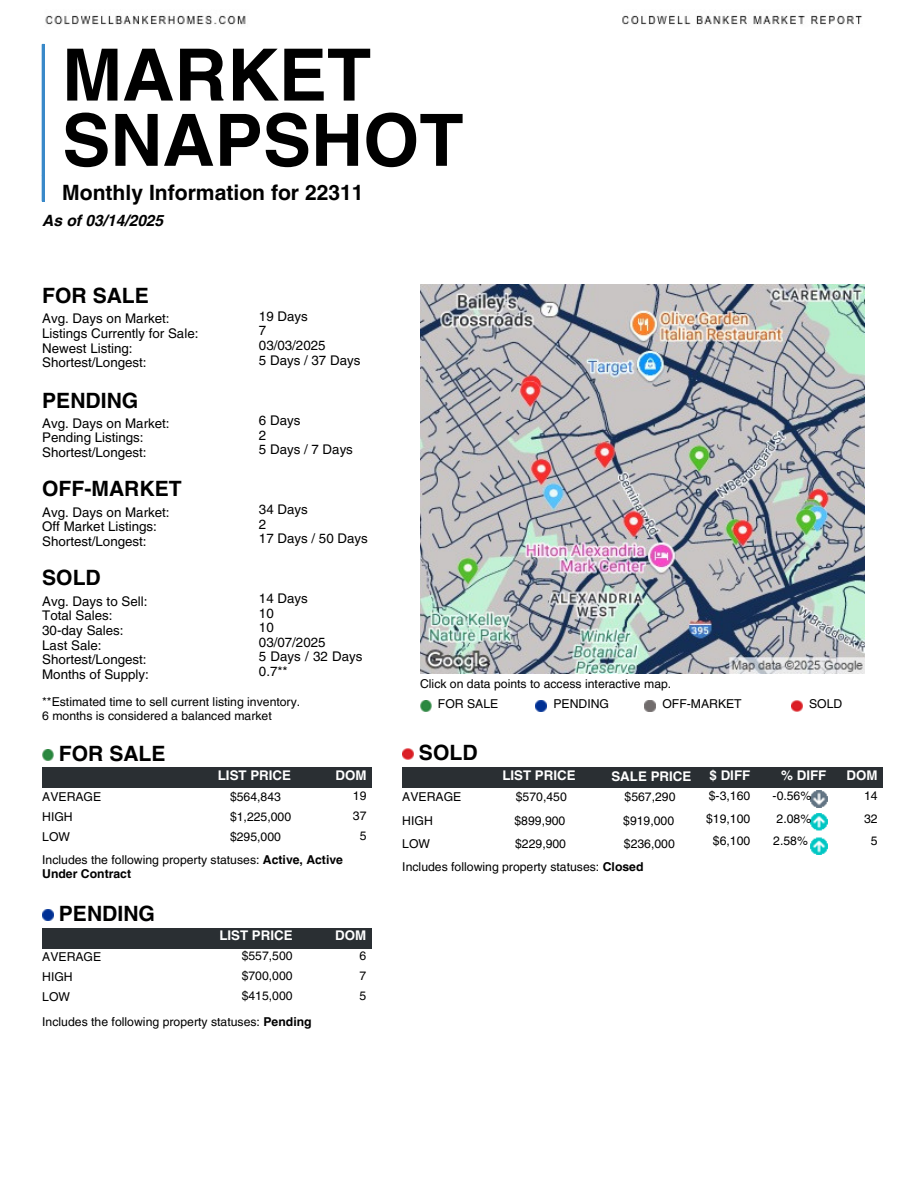
<style>
.page{position:relative;width:918px;height:1188px;background:#fff}
.page>*{position:absolute;margin:0;border:0;box-sizing:border-box;transform-origin:0 0}
.t1{font:700 72.3px/65.2px "Helvetica LT Pro";color:#000}
.t2{font:700 21.15px "Helvetica LT Pro";color:#000}
.t3{font:italic 700 15.6px "Helvetica LT Pro";color:#000}
.t4{font:13.35px/14.7px "Helvetica LT Pro";color:#000}
.t5{font:700 13.35px "Helvetica LT Pro";color:#fff}
.t6{font:12.3px "Helvetica LT Pro";color:#000}
.t7{font:12.15px/20.2px "Helvetica LT Pro";color:#000}
.t8{font:700 12.15px "Helvetica LT Pro";color:#000}
.s1{font-weight:700}
</style>
<div class="page">
<img style="left:45px;top:15px;width:817px;height:10px">
<svg style="left:42px;top:44px;width:3px;height:158px"></svg>
<img style="left:420px;top:285px;width:444px;height:389px">
<svg style="left:420px;top:700px;width:11px;height:11px"></svg>
<svg style="left:536px;top:700px;width:11px;height:11px"></svg>
<svg style="left:645px;top:700px;width:11px;height:11px"></svg>
<svg style="left:791px;top:700px;width:12px;height:11px"></svg>
<svg style="left:42px;top:749px;width:11px;height:11px"></svg>
<div style="left:42px;top:768px;width:150px;height:20px;background:#2a2f33"></div>
<div style="left:192px;top:768px;width:105px;height:20px;background:#2a2f33"></div>
<div style="left:297px;top:768px;width:74px;height:20px;background:#2a2f33"></div>
<svg style="left:42px;top:909px;width:11px;height:11px"></svg>
<div style="left:42px;top:928px;width:150px;height:20px;background:#2a2f33"></div>
<div style="left:192px;top:928px;width:105px;height:20px;background:#2a2f33"></div>
<div style="left:297px;top:928px;width:74px;height:20px;background:#2a2f33"></div>
<svg style="left:402px;top:748px;width:12px;height:12px"></svg>
<div style="left:402px;top:767px;width:78px;height:20px;background:#2a2f33"></div>
<div style="left:480px;top:767px;width:101px;height:20px;background:#2a2f33"></div>
<div style="left:581px;top:767px;width:110px;height:20px;background:#2a2f33"></div>
<div style="left:691px;top:767px;width:64px;height:20px;background:#2a2f33"></div>
<div style="left:755px;top:767px;width:77px;height:20px;background:#2a2f33"></div>
<div style="left:832px;top:767px;width:50px;height:20px;background:#2a2f33"></div>
<img style="left:810px;top:791px;width:17px;height:17px">
<img style="left:810px;top:814px;width:17px;height:40px">
<p class="t1" style="left:62px;top:49px;width:403px">MARKET<br>SNAPSHOT</p>
<p class="t2" style="left:62px;top:184px;width:303px">Monthly Information for 22311</p>
<h2 class="t3" style="left:42px;top:214px;width:123px">As of 03/14/2025</h2>
<p class="t2" style="left:42px;top:288px;width:108px">FOR SALE</p>
<p class="t4" style="left:42px;top:313px;width:158px">Avg. Days on Market:<br>Listings Currently for Sale:<br>Newest Listing:<br>Shortest/Longest:</p>
<p class="t2" style="left:42px;top:392px;width:98px">PENDING</p>
<p class="t4" style="left:42px;top:417px;width:129px">Avg. Days on Market:<br>Pending Listings:<br>Shortest/Longest:</p>
<p class="t2" style="left:42px;top:481px;width:141px">OFF-MARKET</p>
<p class="t4" style="left:42px;top:506px;width:129px">Avg. Days on Market:<br>Off Market Listings:<br>Shortest/Longest:</p>
<h3 class="t2" style="left:42px;top:570px;width:60px">SOLD</h3>
<p class="t4" style="left:42px;top:595px;width:107px">Avg. Days to Sell:</p>
<p class="t4" style="left:42px;top:610px;width:72px">Total Sales:</p>
<p class="t4" style="left:42px;top:624px;width:83px">30-day Sales:</p>
<p class="t4" style="left:42px;top:639px;width:61px">Last Sale:</p>
<p class="t4" style="left:42px;top:653px;width:106px">Shortest/Longest:</p>
<p class="t4" style="left:42px;top:668px;width:108px">Months of Supply:</p>
<p class="t4" style="left:259px;top:310px;width:103px">19 Days<br>7<br>03/03/2025<br>5 Days / 37 Days</p>
<p class="t4" style="left:259px;top:414px;width:96px">6 Days<br>2<br>5 Days / 7 Days</p>
<p class="t4" style="left:259px;top:503px;width:110px">34 Days<br>2<br>17 Days / 50 Days</p>
<p class="t4" style="left:259px;top:592px;width:50px">14 Days</p>
<h1 class="t4" style="left:259px;top:607px;width:16px">10</h1>
<p class="t4" style="left:259px;top:621px;width:16px">10</p>
<h4 class="t4" style="left:259px;top:636px;width:68px">03/07/2025</h4>
<h5 class="t4" style="left:259px;top:651px;width:105px">5 Days / 32 Days<br>0.7**</h5>
<p class="t7" style="left:42px;top:696px;width:259px;line-height:13.5px">**Estimated time to sell current listing inventory.<br>6 months is considered a balanced market</p>
<p class="t2" style="left:59px;top:746px;width:108px">FOR SALE</p>
<p class="t5" style="left:218px;top:771px;width:75px">LIST PRICE</p>
<p class="t5" style="left:335px;top:771px;width:33px">DOM</p>
<p class="t7" style="left:353px;top:786px;width:15px;text-align:center">19<br>37<br>5</p>
<p class="t7" style="left:230px;top:787px;width:63px">$564,843 $1,225,000 $295,000</p>
<h5 class="t7" style="left:42px;top:787px;width:61px">AVERAGE<br>HIGH<br>LOW</h5>
<p class="t7" style="left:42px;top:850px;width:302px">Includes the following property statuses: <span class="s1">Active, Active</span></p>
<h5 class="t8" style="left:42px;top:870px;width:90px">Under Contract</h5>
<p class="t2" style="left:59px;top:906px;width:98px">PENDING</p>
<p class="t5" style="left:219px;top:931px;width:75px">LIST PRICE</p>
<p class="t7" style="left:242px;top:946px;width:52px;text-align:justify">$557,500 $700,000 $415,000</p>
<p class="t7" style="left:42px;top:948px;width:61px">AVERAGE<br>HIGH<br>LOW</p>
<p class="t7" style="left:42px;top:1013px;width:271px">Includes the following property statuses: <span class="s1">Pending</span></p>
<p class="t5" style="left:335px;top:931px;width:33px">DOM</p>
<p class="t7" style="left:360px;top:946px;width:8px;text-align:justify">6<br>7<br>5</p>
<h5 class="t7" style="left:420px;top:675px;width:253px">Click on data points to access interactive map.</h5>
<p class="t7" style="left:438px;top:695px;width:62px">FOR SALE</p>
<h5 class="t7" style="left:553px;top:695px;width:57px">PENDING</h5>
<h1 class="t7" style="left:662px;top:695px;width:81px">OFF-MARKET</h1>
<p class="t2" style="left:419px;top:745px;width:60px">SOLD</p>
<p class="t5" style="left:502px;top:770px;width:75px">LIST PRICE</p>
<p class="t5" style="left:611px;top:771px;width:81px">SALE PRICE</p>
<p class="t6" style="left:402px;top:792px;width:61px">AVERAGE</p>
<p class="t6" style="left:516px;top:792px;width:52px">$570,450</p>
<p class="t6" style="left:625px;top:792px;width:52px">$567,290</p>
<h1 class="t6" style="left:402px;top:816px;width:32px">HIGH</h1>
<h1 class="t6" style="left:514px;top:816px;width:52px">$899,900</h1>
<h1 class="t6" style="left:623px;top:816px;width:52px">$919,000</h1>
<p class="t6" style="left:402px;top:839px;width:29px">LOW</p>
<p class="t6" style="left:515px;top:839px;width:52px">$229,900</p>
<p class="t6" style="left:624px;top:839px;width:52px">$236,000</p>
<h5 class="t6" style="left:402px;top:863px;width:243px">Includes following property statuses: <span class="s1">Closed</span></h5>
<h5 class="t5" style="left:710px;top:770px;width:42px">$ DIFF</h5>
<h5 class="t7" style="left:706px;top:786px;width:46px;line-height:22.5px;text-align:center">$-3,160 $19,100 $6,100</h5>
<h4 class="t7" style="left:809px;top:695px;width:35px">SOLD</h4>
<h5 class="t5" style="left:781px;top:770px;width:47px">% DIFF</h5>
<p class="t5" style="left:847px;top:770px;width:33px">DOM</p>
<p class="t7" style="left:864px;top:786px;width:15px;line-height:22.5px;text-align:center">14<br>32<br>5</p>
<p class="t7" style="left:773px;top:786px;width:40px;line-height:22.5px;text-align:justify">-0.56% 2.08% 2.58%</p>
</div>
